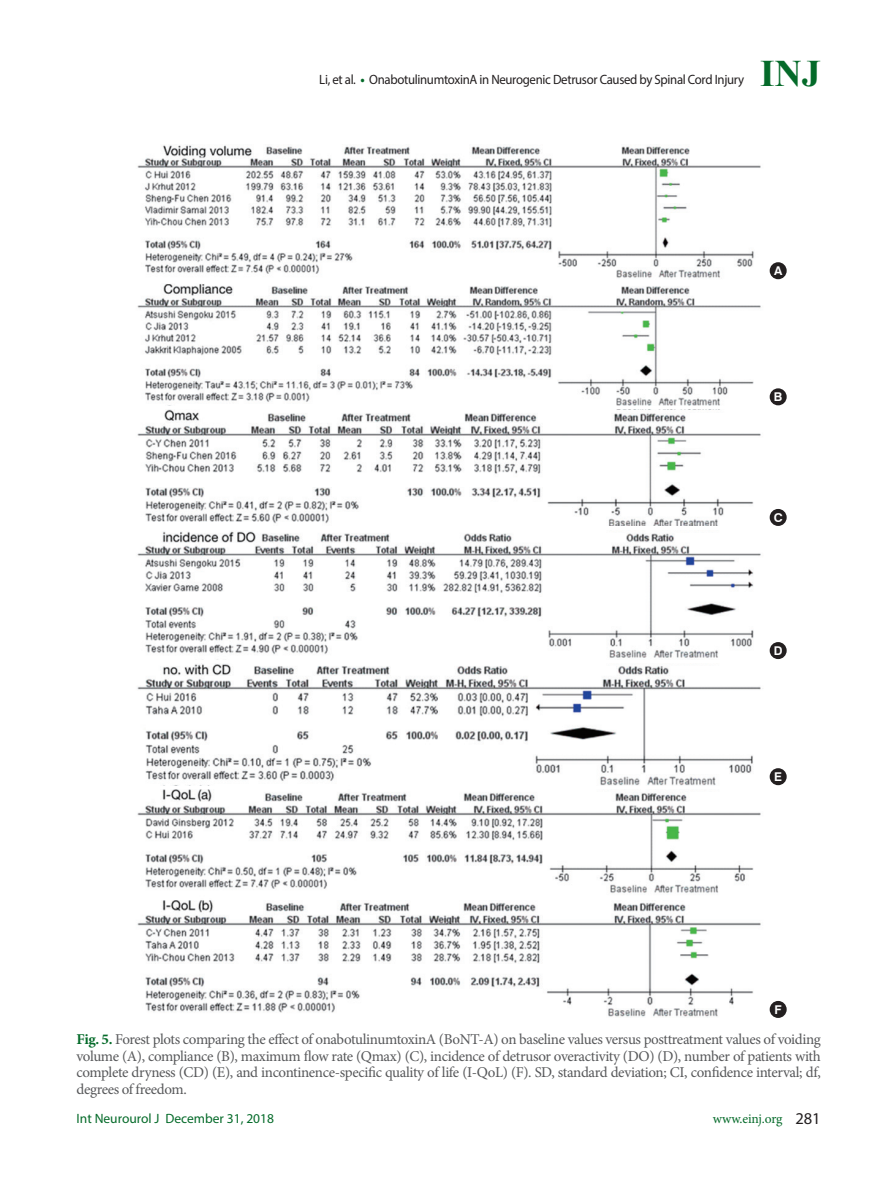
<style>
.page{position:relative;width:893px;height:1191px;background:#fff}
.page>*{position:absolute;margin:0;border:0;box-sizing:border-box;transform-origin:0 0}
.t1{font:700 37.5px "Times New Roman";color:#046a29}
.t2{font:15px/16.5px "Minion Pro";letter-spacing:-.025em;color:#57585a;text-align:justify}
.t3{font:13.5px "Myriad Pro";letter-spacing:-.025em;color:#231f20;scale:.95 1}
.t4{font:13.5px "Myriad Pro";color:#046a29}
.t5{font:13.5px "Minion Pro";letter-spacing:-.01em;color:#046a29}
.t6{font:700 12.15px "Swiss 721 BT";color:#fff}
.s1{font-weight:700;color:#046a29}
.s2{font-family:"Myriad Pro";font-size:16.5px;color:#231f20}
</style>
<div class="page">
<img style="left:137px;top:145px;width:624px;height:133px">
<div style="left:770px;top:262px;width:17px;height:17px;background:#231f20;border-radius:50%"></div>
<img style="left:137px;top:284px;width:624px;height:121px">
<div style="left:770px;top:388px;width:17px;height:17px;background:#231f20;border-radius:50%"></div>
<img style="left:137px;top:409px;width:624px;height:117px">
<div style="left:770px;top:509px;width:17px;height:17px;background:#231f20;border-radius:50%"></div>
<img style="left:137px;top:531px;width:624px;height:127px">
<div style="left:770px;top:642px;width:17px;height:17px;background:#231f20;border-radius:50%"></div>
<img style="left:137px;top:664px;width:624px;height:121px">
<div style="left:770px;top:768px;width:17px;height:17px;background:#231f20;border-radius:50%"></div>
<img style="left:137px;top:789px;width:624px;height:228px">
<div style="left:770px;top:1001px;width:17px;height:17px;background:#231f20;border-radius:50%"></div>
<p class="t3" style="left:319px;top:71px;width:449px">Li, et al. <span class="s1">•</span> OnabotulinumtoxinA in Neurogenic Detrusor Caused by Spinal Cord Injury</p>
<h1 class="t1" style="left:760px;top:48px;width:62px">INJ</h1>
<p class="t6" style="left:774px;top:263px;width:10px">A</p>
<p class="t6" style="left:774px;top:389px;width:10px">B</p>
<p class="t6" style="left:774px;top:510px;width:10px">C</p>
<p class="t6" style="left:774px;top:643px;width:10px">D</p>
<p class="t6" style="left:774px;top:769px;width:9px">E</p>
<p class="t6" style="left:774px;top:1002px;width:9px">F</p>
<p class="t2" style="left:77px;top:1031px;width:746px"><span class="s1">Fig. 5.</span> Forest plots comparing the effect of onabotulinumtoxinA (BoNT-A) on baseline values versus posttreatment values of voiding volume (A), compliance (B), maximum flow rate (Qmax) (C), incidence of detrusor overactivity (DO) (D), number of patients with complete dryness (CD) (E), and incontinence-specific quality of life (I-QoL) (F). SD, standard deviation; CI, confidence interval; df, degrees of freedom.</p>
<p class="t4" style="left:77px;top:1110px;width:199px">Int Neurourol J December 31, 2018</p>
<p class="t5" style="left:713px;top:1109px;width:109px">www.einj.org <span class="s2">281</span></p>
</div>
